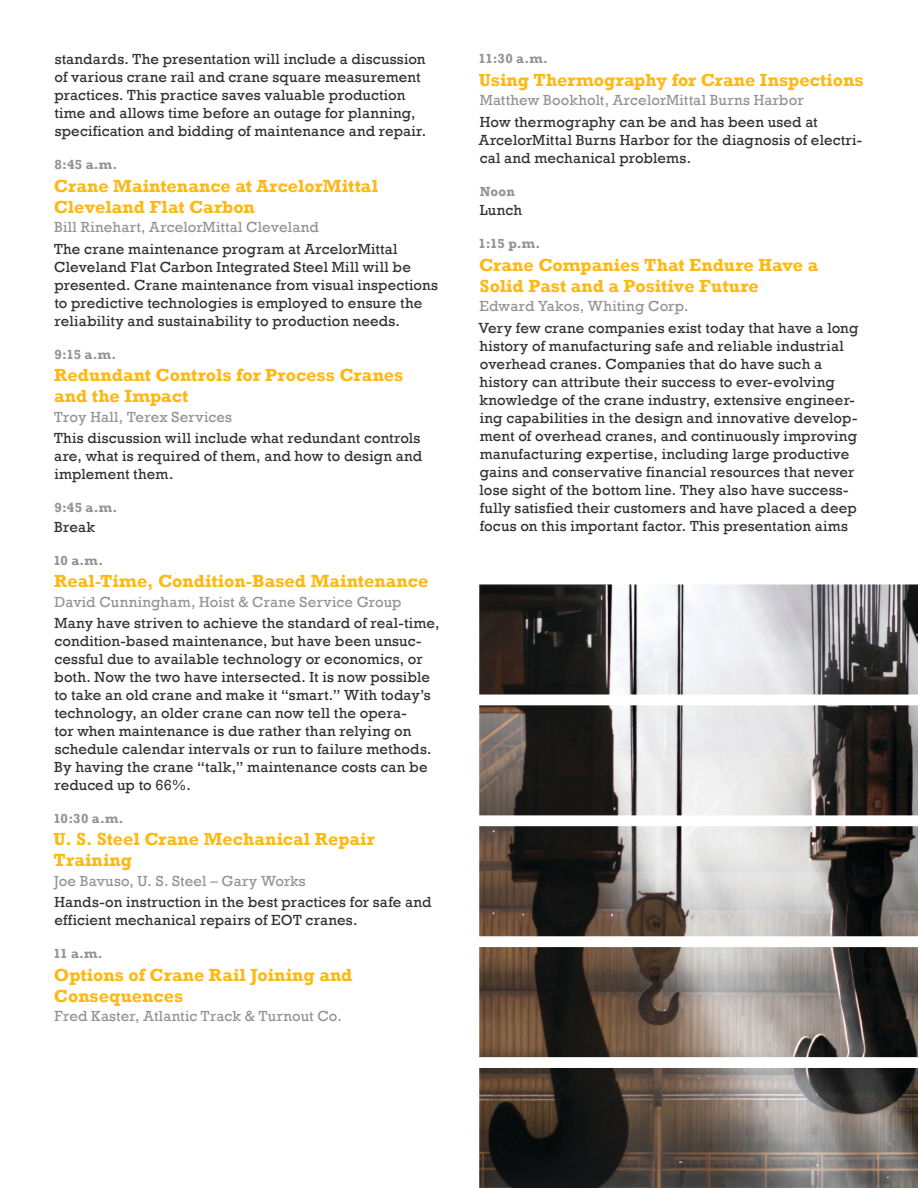
<style>
.page{position:relative;width:918px;height:1188px;background:#fff}
.page>*{position:absolute;margin:0;border:0;box-sizing:border-box;transform-origin:0 0}
.t1{font:700 18px/21px "Rockwell";letter-spacing:.005em;color:#fdb913}
.t2{font:15px/18px "Rockwell";letter-spacing:.01em;color:#323031}
.t3{font:15px "Rockwell";letter-spacing:.01em;color:#919396}
.t4{font:700 13.5px "Rockwell";letter-spacing:.005em;color:#919396}
</style>
<div class="page">
<img style="left:479px;top:584px;width:439px;height:604px">
<p class="t2" style="left:54px;top:51px;width:374px">standards. The presentation will include a discussion of various crane rail and crane square measurement practices. This practice saves valuable production time and allows time before an outage for planning, specification and bidding of maintenance and repair.</p>
<p class="t4" style="left:54px;top:157px;width:64px">8:45 a.m.</p>
<p class="t1" style="left:54px;top:175px;width:326px">Crane Maintenance at ArcelorMittal<br>Cleveland Flat Carbon</p>
<p class="t3" style="left:54px;top:219px;width:266px">Bill Rinehart, ArcelorMittal Cleveland</p>
<p class="t2" style="left:54px;top:240px;width:385px">The crane maintenance program at ArcelorMittal Cleveland Flat Carbon Integrated Steel Mill will be presented. Crane maintenance from visual inspections to predictive technologies is employed to ensure the reliability and sustainability to production needs.</p>
<p class="t4" style="left:54px;top:346px;width:63px">9:15 a.m.</p>
<p class="t1" style="left:54px;top:365px;width:351px">Redundant Controls for Process Cranes and the Impact</p>
<p class="t3" style="left:54px;top:408px;width:179px">Troy Hall, Terex Services</p>
<p class="t2" style="left:54px;top:429px;width:370px">This discussion will include what redundant controls are, what is required of them, and how to design and implement them.</p>
<p class="t4" style="left:54px;top:499px;width:64px">9:45 a.m.</p>
<p class="t2" style="left:54px;top:518px;width:42px">Break</p>
<p class="t4" style="left:53px;top:552px;width:51px">10 a.m.</p>
<p class="t1" style="left:54px;top:571px;width:376px">Real-Time, Condition-Based Maintenance</p>
<p class="t3" style="left:54px;top:593px;width:349px">David Cunningham, Hoist &amp; Crane Service Group</p>
<p class="t2" style="left:54px;top:614px;width:387px">Many have striven to achieve the standard of real-time, condition-based maintenance, but have been unsuc&shy;cessful due to available technology or economics, or both. Now the two have intersected. It is now possible to take an old crane and make it “smart.” With today’s technology, an older crane can now tell the opera-<br>tor when maintenance is due rather than relying on schedule calendar intervals or run to failure methods.<br>By having the crane “talk,” maintenance costs can be reduced up to 66%.</p>
<p class="t4" style="left:53px;top:810px;width:72px">10:30 a.m.</p>
<p class="t1" style="left:54px;top:829px;width:323px">U. S. Steel Crane Mechanical Repair<br>Training</p>
<p class="t3" style="left:54px;top:872px;width:253px">Joe Bavuso, U. S. Steel – Gary Works</p>
<p class="t2" style="left:54px;top:893px;width:379px">Hands-on instruction in the best practices for safe and efficient mechanical repairs of EOT cranes.</p>
<p class="t4" style="left:53px;top:946px;width:51px">11 a.m.</p>
<p class="t1" style="left:54px;top:964px;width:300px">Options of Crane Rail Joining and<br>Consequences</p>
<p class="t3" style="left:54px;top:1008px;width:289px">Fred Kaster, Atlantic Track &amp; Turnout Co.</p>
<p class="t4" style="left:479px;top:51px;width:71px">11:30 a.m.</p>
<p class="t1" style="left:479px;top:69px;width:386px">Using Thermography for Crane Inspections</p>
<p class="t3" style="left:480px;top:92px;width:325px">Matthew Bookholt, ArcelorMittal Burns Harbor</p>
<p class="t2" style="left:479px;top:113px;width:385px">How thermography can be and has been used at<br>ArcelorMittal Burns Harbor for the diagnosis of electri&shy;cal and mechanical problems.</p>
<p class="t4" style="left:480px;top:183px;width:36px">Noon</p>
<p class="t2" style="left:480px;top:201px;width:44px">Lunch</p>
<p class="t4" style="left:479px;top:235px;width:63px">1:15 p.m.</p>
<p class="t1" style="left:479px;top:254px;width:341px">Crane Companies That Endure Have a<br>Solid Past and a Positive Future</p>
<p class="t3" style="left:479px;top:297px;width:211px">Edward Yakos, Whiting Corp.</p>
<p class="t2" style="left:478px;top:319px;width:382px">Very few crane companies exist today that have a long history of manufacturing safe and reliable industrial overhead cranes. Companies that do have such a history can attribute their success to ever-evolving knowledge of the crane industry, extensive engineer&shy;ing capabilities in the design and innovative develop&shy;ment of overhead cranes, and continuously improving manufacturing expertise, including large productive gains and conservative financial resources that never lose sight of the bottom line. They also have success&shy;fully satisfied their customers and have placed a deep focus on this important factor. This presentation aims</p>
</div>
